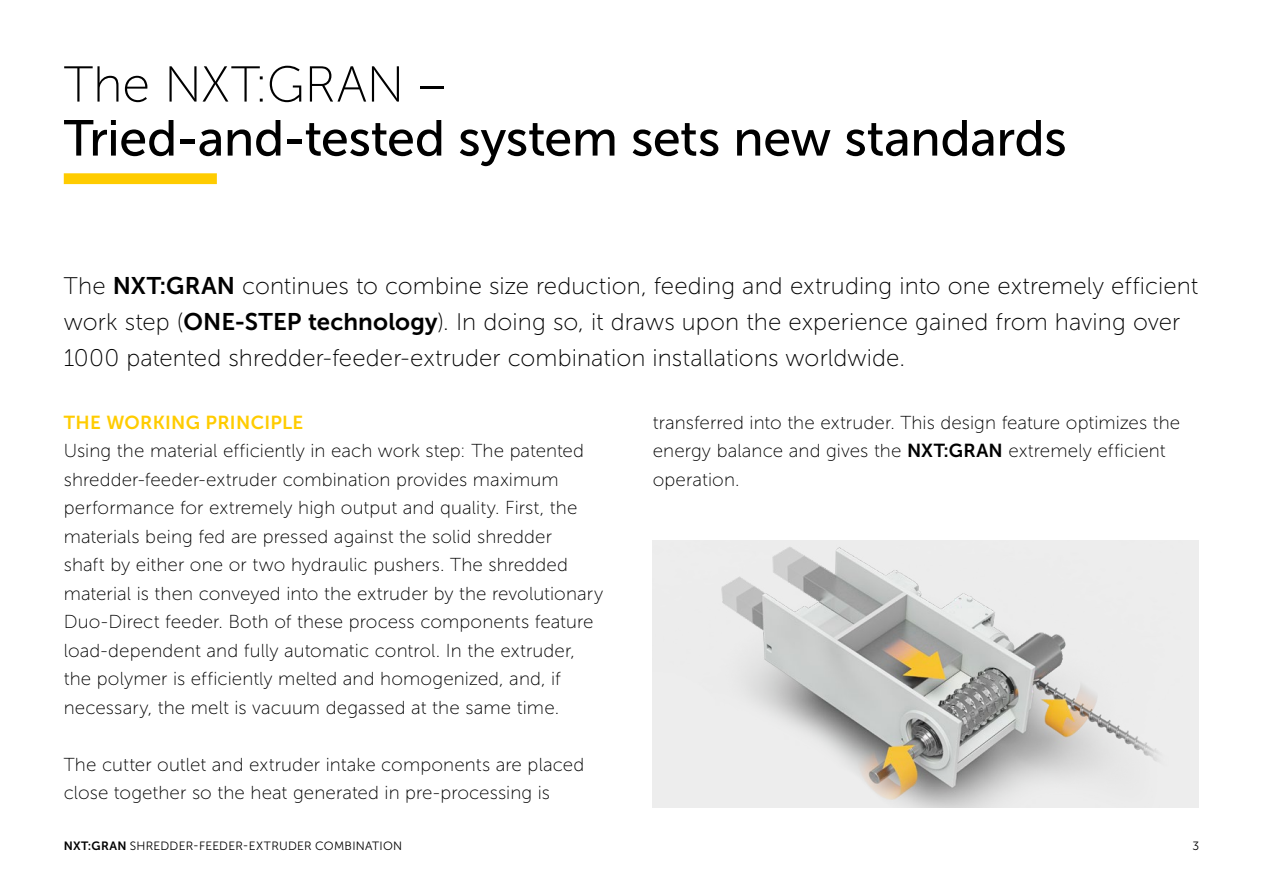
<style>
.page{position:relative;width:1263px;height:893px;background:#fff}
.page>*{position:absolute;margin:0;border:0;box-sizing:border-box;transform-origin:0 0}
.t1{font:50.4px "Museo Sans 500";letter-spacing:-.01em;color:#000}
.t2{font:50.4px "Museo Sans 100";letter-spacing:-.005em;color:#000}
.t3{font:24px/36px "Museo Sans 100";letter-spacing:.005em;color:#000}
.t4{font:18.75px/28.5px "Museo Sans 100";letter-spacing:.005em;color:#000}
.t5{font:18.75px "Museo Sans 700";letter-spacing:.015em;color:#fc0}
.t6{font:12px "Museo Sans 300";letter-spacing:.025em;color:#000}
.s1{font-family:"Museo Sans 700"}
</style>
<div class="page">
<img style="left:653px;top:541px;width:546px;height:267px">
<div style="left:64px;top:173px;width:153px;height:11px;background:#fc0"></div>
<h1 class="t2" style="left:64px;top:58px;width:384px">The NXT:GRAN –</h1>
<h1 class="t1" style="left:64px;top:111px;width:1004px">Tried-and-tested system sets new standards</h1>
<p class="t3" style="left:64px;top:268px;width:1136px">The <span class="s1">NXT:GRAN</span> continues to combine size reduction, feeding and extruding into one extremely efficient work step (<span class="s1">ONE-STEP technology</span>). In doing so, it draws upon the experience gained from having over<br>1000 patented shredder-feeder-extruder combination installations worldwide.</p>
<p class="t5" style="left:64px;top:412px;width:241px">THE WORKING PRINCIPLE</p>
<p class="t4" style="left:64px;top:437px;width:541px">Using the material efficiently in each work step: The patented shredder-feeder-extruder combination provides maximum performance for extremely high output and quality. First, the materials being fed are pressed against the solid shredder<br>shaft by either one or two hydraulic pushers. The shredded material is then conveyed into the extruder by the revolutionary Duo-Direct feeder. Both of these process components feature load-dependent and fully automatic control. In the extruder, the polymer is efficiently melted and homogenized, and, if necessary, the melt is vacuum degassed at the same time.</p>
<p class="t4" style="left:64px;top:750px;width:522px">The cutter outlet and extruder intake components are placed close together so the heat generated in pre-processing is</p>
<p class="t4" style="left:653px;top:408px;width:529px">transferred into the extruder. This design feature optimizes the energy balance and gives the <span class="s1">NXT:GRAN</span> extremely efficient operation.</p>
<p class="t6" style="left:64px;top:840px;width:340px"><span class="s1">NXT:GRAN</span> SHREDDER-FEEDER-EXTRUDER COMBINATION</p>
<p class="t6" style="left:1192px;top:840px;width:8px">3</p>
</div>
